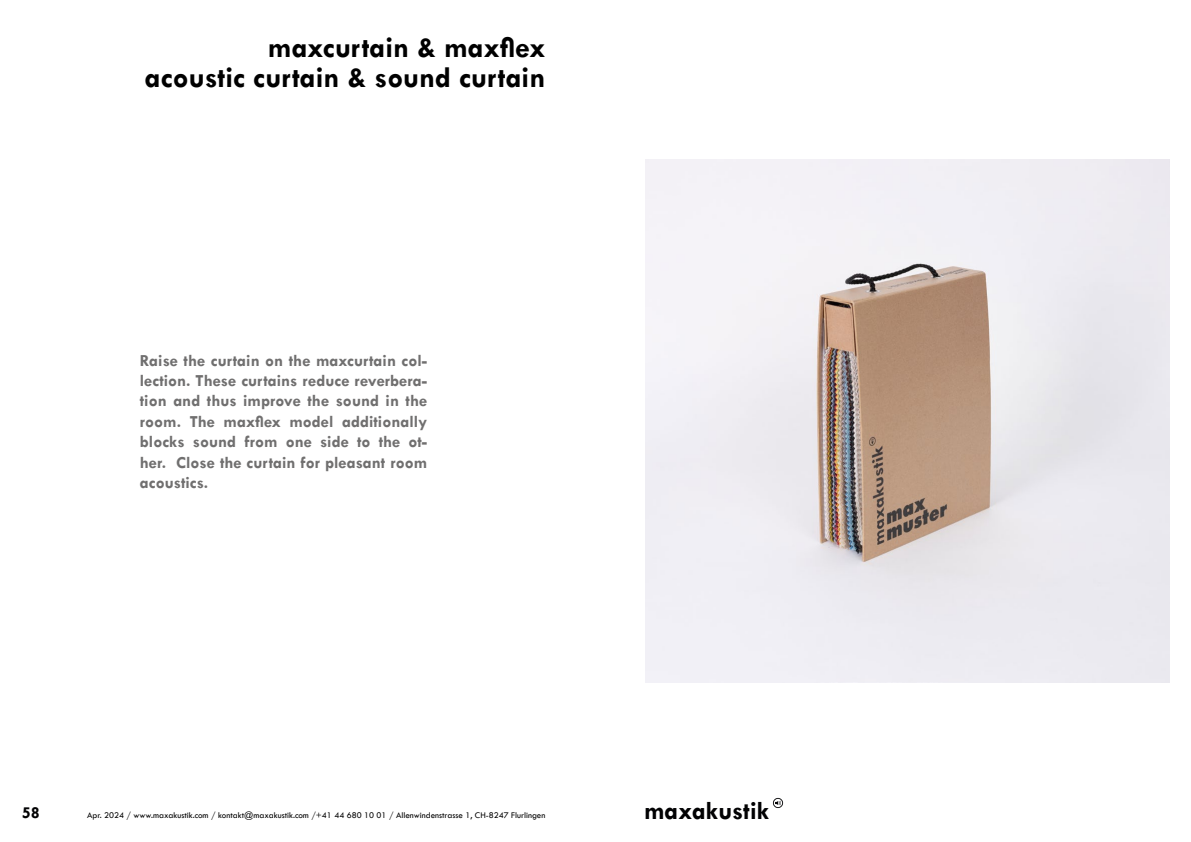
<style>
.page{position:relative;width:1191px;height:842px;background:#fff}
.page>*{position:absolute;margin:0;border:0;box-sizing:border-box;transform-origin:0 0}
.t1{font:700 30px/30px "Tw Cen";color:#000;text-align:right}
.t2{font:700 26px "Tw Cen";color:#020203}
.t3{font:700 17px/20.4px "Tw Cen";color:#706f6f;text-align:justify}
.t4{font:700 17px "Tw Cen";color:#020203}
.t5{font:9px "Tw Cen";color:#000}
</style>
<div class="page">
<svg style="left:773px;top:798px;width:10px;height:10px"></svg>
<img style="left:645px;top:159px;width:524px;height:524px">
<h1 class="t1" style="left:145px;top:31px;width:402px">maxcurtain &amp; maxflex<br>acoustic curtain &amp; sound curtain</h1>
<p class="t3" style="left:140px;top:350px;width:289px">Raise the curtain on the maxcurtain col&shy;lection. These curtains reduce reverbera&shy;tion and thus improve the sound in the room. The maxflex model additionally blocks sound from one side to the ot&shy;her. Close the curtain for pleasant room acoustics.</p>
<p class="t4" style="left:22px;top:802px;width:20px">58</p>
<p class="t5" style="left:87px;top:809px;width:460px">Apr. 2024 / www.maxakustik.com / kontakt@maxakustik.com /+41 44 680 10 01 / Allenwindenstrasse 1, CH-8247 Flurlingen</p>
<h2 class="t2" style="left:644px;top:795px;width:127px">maxakustik</h2>
</div>
